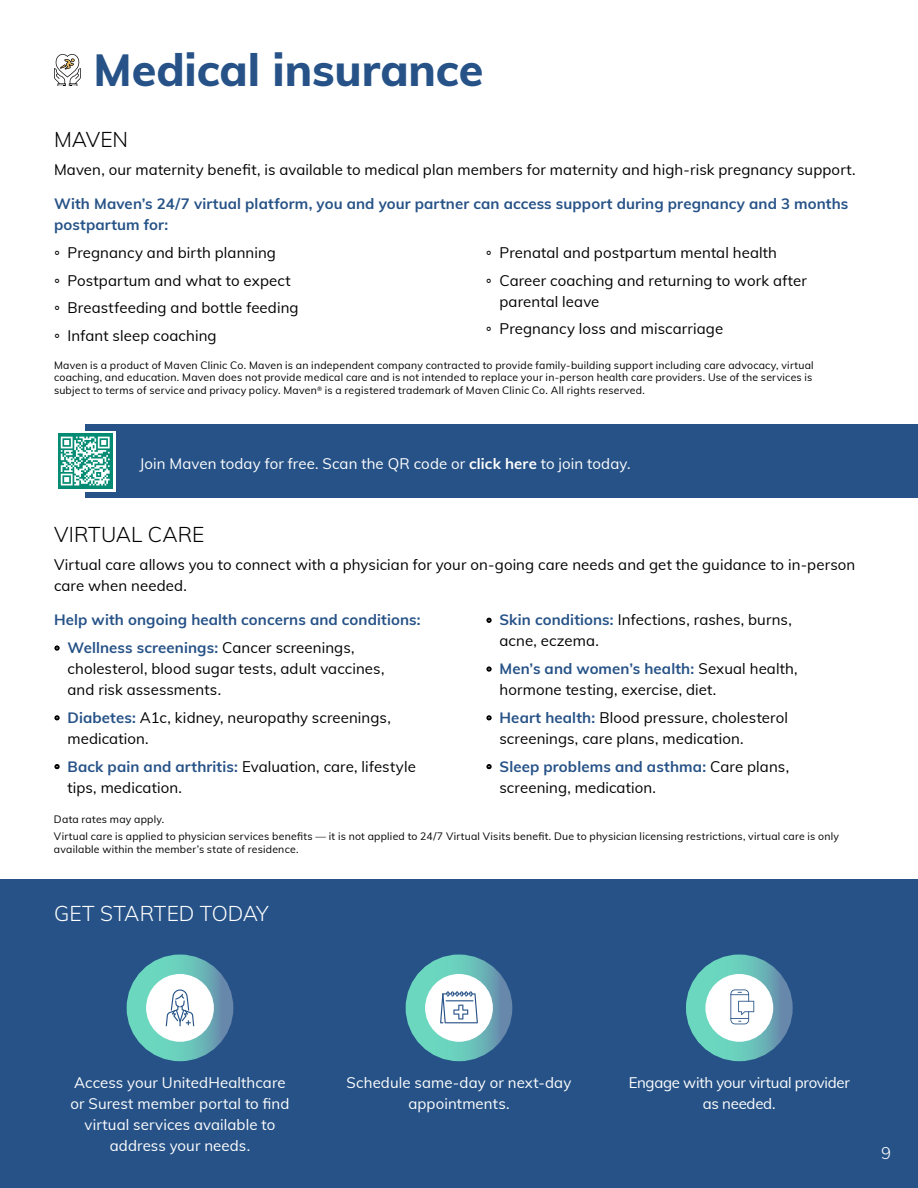
<style>
.page{position:relative;width:918px;height:1188px;background:#fff}
.page>*{position:absolute;margin:0;border:0;box-sizing:border-box;transform-origin:0 0}
.t1{font:800 45px "Muli";letter-spacing:-.005em;color:#265287}
.t2{font:300 21px "Muli";letter-spacing:.005em;color:#000}
.t3{font:300 21px "Muli";color:#fff}
.t4{font:300 16.5px "Muli";color:#fff}
.t5{font:15px/21px "Muli";letter-spacing:.005em;color:#000}
.t6{font:15px/21px "Muli";letter-spacing:.005em;color:#fff;text-align:center}
.t7{font:700 15px/21px "Muli";letter-spacing:.01em;color:#265287}
.t8{font:15px/21px "Muli";letter-spacing:-.02em;color:#fff;text-align:center}
.t9{font:10.5px/12.6px "Muli";letter-spacing:.02em;color:#000;text-align:justify}
.s1{font-family:"Lato"}
.s2{font-weight:700}
.s3{font-weight:700;color:#265287}
</style>
<div class="page">
<svg style="left:54px;top:54px;width:27px;height:32px"></svg>
<div style="left:0;top:880px;width:918px;height:308px;background:#265287"></div>
<svg style="left:136px;top:964px;width:88px;height:88px;background:#dcf0ee"></svg>
<div style="left:127px;top:955px;width:106px;height:106px;border:19px solid #fff;border-radius:50%"></div>
<svg style="left:415px;top:964px;width:88px;height:88px;background:#d9efed"></svg>
<div style="left:406px;top:955px;width:106px;height:106px;border:19px solid #fff;border-radius:50%"></div>
<svg style="left:696px;top:964px;width:87px;height:88px;background:#dcf0ee"></svg>
<div style="left:686px;top:955px;width:107px;height:106px;border:19px solid #fff;border-radius:50%"></div>
<svg style="left:166px;top:989px;width:28px;height:37px"></svg>
<svg style="left:440px;top:991px;width:38px;height:32px"></svg>
<svg style="left:730px;top:989px;width:24px;height:35px"></svg>
<div style="left:85px;top:425px;width:833px;height:73px;background:#265287"></div>
<div style="left:56px;top:431px;width:60px;height:60px;background:#fff"></div>
<div style="left:58px;top:433px;width:55px;height:56px;background:#038c73"></div>
<svg style="left:60px;top:436px;width:50px;height:50px"></svg>
<h1 class="t1" style="left:93px;top:37px;width:391px">Medical insurance</h1>
<h3 class="t2" style="left:54px;top:124px;width:76px">MAVEN</h3>
<p class="t5" style="left:54px;top:158px;width:803px">Maven, our maternity benefit, is available to medical plan members for maternity and high-risk pregnancy support.</p>
<p class="t7" style="left:54px;top:192px;width:796px">With Maven’s 24/7 virtual platform, you and your partner can access support during pregnancy and 3 months postpartum for:</p>
<p class="t5" style="left:54px;top:241px;width:224px"><span class="s1">◦</span> Pregnancy and birth planning</p>
<p class="t5" style="left:54px;top:269px;width:238px"><span class="s1">◦</span> Postpartum and what to expect</p>
<p class="t5" style="left:54px;top:297px;width:246px"><span class="s1">◦</span> Breastfeeding and bottle feeding</p>
<p class="t5" style="left:54px;top:324px;width:164px"><span class="s1">◦</span> Infant sleep coaching</p>
<p class="t5" style="left:486px;top:241px;width:293px"><span class="s1">◦</span> Prenatal and postpartum mental health</p>
<p class="t5" style="left:499px;top:269px;width:309px;text-indent:-14px"><span class="s1">◦</span> Career coaching and returning to work after parental leave</p>
<p class="t5" style="left:486px;top:318px;width:239px"><span class="s1">◦</span> Pregnancy loss and miscarriage</p>
<p class="t9" style="left:54px;top:358px;width:761px">Maven is a product of Maven Clinic Co. Maven is an independent company contracted to provide family-building support including care advocacy, virtual coaching, and education. Maven does not provide medical care and is not intended to replace your in-person health care providers. Use of the services is subject to terms of service and privacy policy. Maven<sup>®</sup> is a registered trademark of Maven Clinic Co. All rights reserved.</p>
<p class="t6" style="left:139px;top:452px;width:493px">Join Maven today for free. Scan the QR code or <span class="s2">click here</span> to join today.</p>
<h3 class="t2" style="left:54px;top:519px;width:152px">VIRTUAL CARE</h3>
<p class="t5" style="left:54px;top:553px;width:803px">Virtual care allows you to connect with a physician for your on-going care needs and get the guidance to in-person care when needed.</p>
<h4 class="t7" style="left:54px;top:609px;width:368px">Help with ongoing health concerns and conditions:</h4>
<p class="t5" style="left:68px;top:637px;width:318px;text-indent:-14px"><span class="s1">◦</span> <span class="s3">Wellness screenings:</span> Cancer screenings, cholesterol, blood sugar tests, adult vaccines, and risk assessments.</p>
<p class="t5" style="left:68px;top:706px;width:325px;text-indent:-14px"><span class="s1">◦</span> <span class="s3">Diabetes:</span> A1c, kidney, neuropathy screenings, medication.</p>
<p class="t5" style="left:68px;top:755px;width:350px;text-indent:-14px"><span class="s1">◦</span> <span class="s3">Back pain and arthritis:</span> Evaluation, care, lifestyle tips, medication.</p>
<p class="t5" style="left:500px;top:609px;width:294px;text-indent:-14px"><span class="s1">◦</span> <span class="s3">Skin conditions:</span> Infections, rashes, burns, acne, eczema.</p>
<p class="t5" style="left:500px;top:658px;width:300px;text-indent:-14px"><span class="s1">◦</span> <span class="s3">Men’s and women’s health:</span> Sexual health, hormone testing, exercise, diet.</p>
<p class="t5" style="left:500px;top:706px;width:290px;text-indent:-14px"><span class="s1">◦</span> <span class="s3">Heart health:</span> Blood pressure, cholesterol screenings, care plans, medication.</p>
<p class="t5" style="left:500px;top:755px;width:291px;text-indent:-14px"><span class="s1">◦</span> <span class="s3">Sleep problems and asthma:</span> Care plans, screening, medication.</p>
<p class="t9" style="left:54px;top:813px;width:112px">Data rates may apply.</p>
<p class="t9" style="left:54px;top:830px;width:787px">Virtual care is applied to physician services benefits — it is not applied to 24/7 Virtual Visits benefit. Due to physician licensing restrictions, virtual care is only available within the member’s state of residence.</p>
<h3 class="t3" style="left:54px;top:899px;width:216px">GET STARTED TODAY</h3>
<p class="t6" style="left:71px;top:1071px;width:220px">Access your UnitedHealthcare or Surest member portal to find virtual services available to address your needs.</p>
<p class="t6" style="left:347px;top:1071px;width:226px">Schedule same-day or next-day appointments.</p>
<p class="t8" style="left:629px;top:1071px;width:223px">Engage with your virtual provider as needed.</p>
<p class="t4" style="left:881px;top:1142px;width:11px">9</p>
</div>
